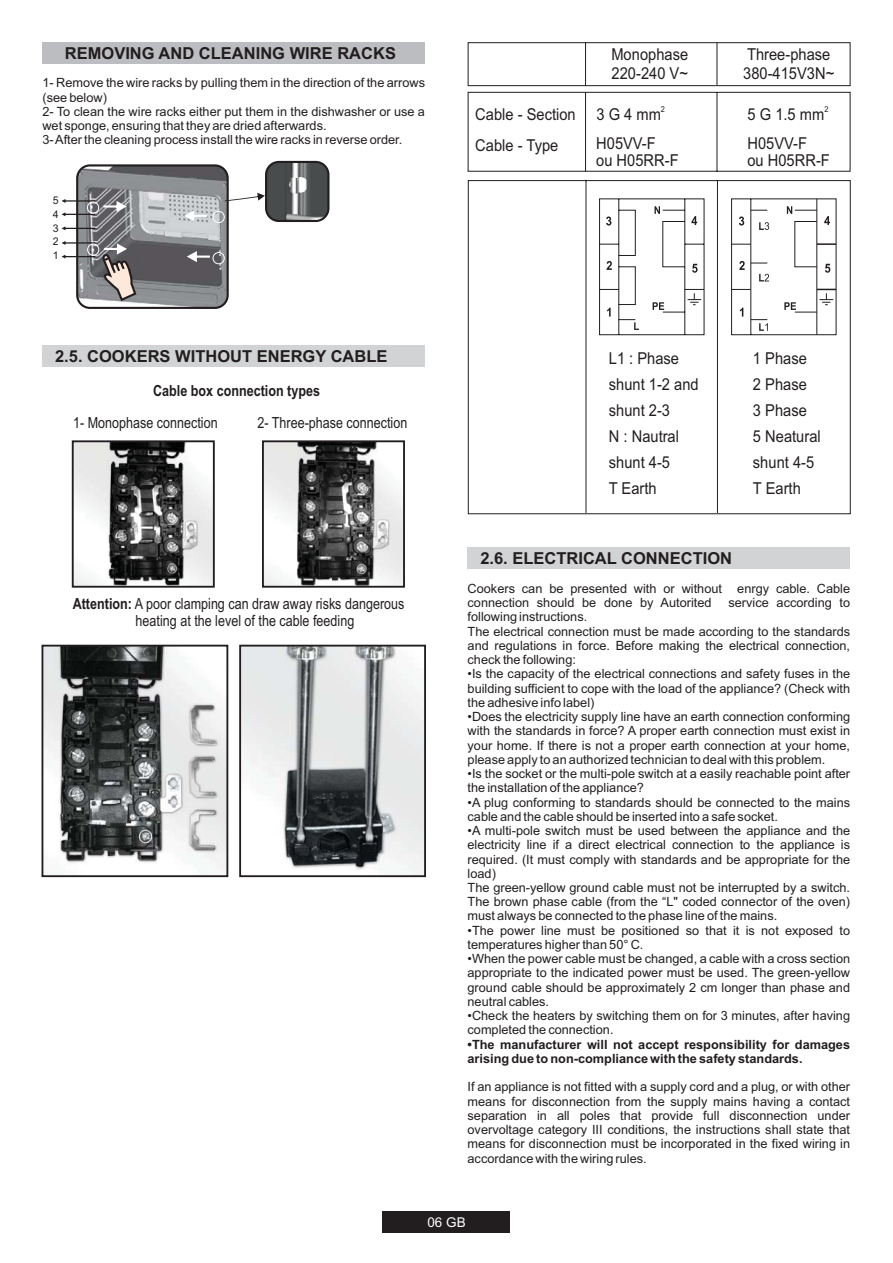
<style>
.page{position:relative;width:893px;height:1263px;background:#fff}
.page>*{position:absolute;margin:0;border:0;box-sizing:border-box;transform-origin:0 0}
.t1{font:700 16.5px "Arial";color:#221e1f}
.t2{font:16.35px/26.1px "Arial Narrow";color:#221e1f;scale:1.09 1}
.t3{font:15.3px/17.4px "Arial Narrow";color:#221e1f}
.t4{font:700 15.3px "Arial Narrow";color:#221e1f}
.t5{font:13.5px "Arial";color:#fff}
.t6{font:12.75px/14.2px "Arial";color:#221e1f}
.t7{font:700 12.75px/14.2px "Arial";color:#221e1f}
.t8{font:10.65px/13.6px "Arial";color:#221e1f;text-align:justify}
.t9{font:8.25px "Arial Narrow";color:#221e1f;scale:1.09 1}
.s1{font-weight:700}
</style>
<div class="page">
<div style="left:468px;top:547px;width:382px;height:22px;background:#d2d3d4"></div>
<div style="left:382px;top:1212px;width:128px;height:21px;background:#221e1f"></div>
<img style="left:265px;top:443px;width:137px;height:142px">
<div style="left:262px;top:440px;width:143px;height:148px;border:2px solid #221e1f"></div>
<img style="left:45px;top:648px;width:180px;height:222px">
<div style="left:42px;top:645px;width:186px;height:232px;border:2px solid #221e1f"></div>
<img style="left:75px;top:443px;width:137px;height:142px">
<div style="left:72px;top:440px;width:143px;height:148px;border:2px solid #221e1f"></div>
<img style="left:242px;top:648px;width:181px;height:226px">
<div style="left:239px;top:645px;width:187px;height:232px;border:2px solid #221e1f"></div>
<div style="left:42px;top:345px;width:383px;height:21px;background:#d2d3d4"></div>
<svg style="left:467px;top:42px;width:384px;height:473px"></svg>
<svg style="left:654px;top:206px;width:6px;height:8px"></svg>
<svg style="left:652px;top:302px;width:12px;height:8px"></svg>
<svg style="left:634px;top:322px;width:5px;height:8px"></svg>
<svg style="left:607px;top:308px;width:3px;height:9px"></svg>
<svg style="left:606px;top:261px;width:6px;height:9px"></svg>
<svg style="left:606px;top:217px;width:5px;height:9px"></svg>
<svg style="left:691px;top:216px;width:6px;height:9px"></svg>
<svg style="left:692px;top:264px;width:5px;height:9px"></svg>
<svg style="left:731px;top:198px;width:106px;height:137px"></svg>
<div style="left:42px;top:43px;width:383px;height:21px;background:#bcbdc0"></div>
<img style="left:77px;top:165px;width:151px;height:143px;border-radius:13px">
<div style="left:76px;top:164px;width:153px;height:145px;border:2px solid #221e1f;border-radius:13px"></div>
<img style="left:266px;top:162px;width:62px;height:59px;border-radius:13px">
<div style="left:265px;top:161px;width:64px;height:61px;border:2px solid #221e1f;border-radius:13px"></div>
<svg style="left:102px;top:243px;width:36px;height:60px;background:#8f8989"></svg>
<svg style="left:104px;top:201px;width:23px;height:11px"></svg>
<svg style="left:184px;top:210px;width:23px;height:11px"></svg>
<svg style="left:187px;top:251px;width:23px;height:11px"></svg>
<svg style="left:225px;top:193px;width:40px;height:8px"></svg>
<svg style="left:62px;top:199px;width:33px;height:4px"></svg>
<svg style="left:62px;top:212px;width:33px;height:4px"></svg>
<svg style="left:62px;top:226px;width:33px;height:4px"></svg>
<svg style="left:62px;top:241px;width:33px;height:4px"></svg>
<svg style="left:62px;top:255px;width:33px;height:4px"></svg>
<div style="left:87px;top:202px;width:12px;height:12px;border:1px solid #fff;border-radius:50%"></div>
<div style="left:87px;top:244px;width:12px;height:12px;border:1px solid #fff;border-radius:50%"></div>
<div style="left:213px;top:252px;width:12px;height:12px;border:1px solid #fff;border-radius:50%"></div>
<div style="left:213px;top:211px;width:12px;height:12px;border:1px solid #fff;border-radius:50%"></div>
<p class="t1" style="left:65px;top:47px;width:333px">REMOVING AND CLEANING WIRE RACKS</p>
<p class="t6" style="left:42px;top:77px;width:384px">1- Remove the wire racks by pulling them in the direction of the arrows (see below)<br>2- To clean the wire racks either put them in the dishwasher or use a wet sponge, ensuring that they are dried afterwards.<br>3- After the cleaning process install the wire racks in reverse order.</p>
<p class="t8" style="left:53px;top:195px;width:7px">5<br>4<br>3<br>2<br>1</p>
<p class="t1" style="left:55px;top:350px;width:334px">2.5. COOKERS WITHOUT ENERGY CABLE</p>
<p class="t4" style="left:153px;top:385px;width:168px">Cable box connection types</p>
<p class="t3" style="left:73px;top:416px;width:146px">1- Monophase connection</p>
<p class="t3" style="left:257px;top:416px;width:151px">2- Three-phase connection</p>
<p class="t3" style="left:136px;top:596px;width:270px;text-indent:-63px"><span class="s1">Attention:</span> A poor clamping can draw away risks dangerous heating at the level of the cable feeding</p>
<p class="t2" style="left:475px;top:101px;width:94px;line-height:30.8px">Cable - Section<br>Cable - Type</p>
<p class="t2" style="left:611px;top:47px;width:72px;line-height:18.6px">Monophase<br>220-240 V~</p>
<p class="t2" style="left:743px;top:47px;width:85px;line-height:18.6px">Three-phase<br>380-415V3N~</p>
<p class="t9" style="left:661px;top:106px;width:5px">2</p>
<p class="t2" style="left:596px;top:102px;width:61px;line-height:28.7px">3 G 4 mm<br>H05VV-F</p>
<p class="t2" style="left:596px;top:149px;width:77px">ou H05RR-F</p>
<p class="t9" style="left:824px;top:106px;width:5px">2</p>
<p class="t2" style="left:747px;top:102px;width:72px;line-height:28.7px">5 G 1.5 mm<br>H05VV-F</p>
<p class="t2" style="left:747px;top:149px;width:77px">ou H05RR-F</p>
<p class="t2" style="left:609px;top:346px;width:84px">L1 : Phase shunt 1-2 and shunt 2-3<br>N : Nautral shunt 4-5<br>T Earth</p>
<p class="t2" style="left:753px;top:347px;width:64px">1 Phase<br>2 Phase<br>3 Phase<br>5 Neatural shunt 4-5<br>T Earth</p>
<p class="t1" style="left:480px;top:553px;width:253px">2.6. ELECTRICAL CONNECTION</p>
<p class="t6" style="left:468px;top:583px;width:384px">Cookers can be presented with or without enrgy cable. Cable connection should be done by Autorited</p>
<p class="t6" style="left:728px;top:597px;width:123px">service according to</p>
<p class="t6" style="left:467px;top:611px;width:384px">following instructions.<br>The electrical connection must be made according to the standards and regulations in force. Before making the electrical connection, check the following:</p>
<p class="t6" style="left:467px;top:668px;width:384px;text-align:justify">•Is the capacity of the electrical connections and safety fuses in the building sufficient to cope with the load of the appliance? (Check with the adhesive info label)</p>
<p class="t6" style="left:467px;top:711px;width:384px;text-align:justify">•Does the electricity supply line have an earth connection conforming with the standards in force? A proper earth connection must exist in your home. If there is not a proper earth connection at your home, please apply to an authorized technician to deal with this problem.</p>
<p class="t6" style="left:467px;top:768px;width:384px">•Is the socket or the multi-pole switch at a easily reachable point after the installation of the appliance?</p>
<p class="t6" style="left:467px;top:796px;width:384px">•A plug conforming to standards should be connected to the mains cable and the cable should be inserted into a safe socket.</p>
<p class="t6" style="left:467px;top:825px;width:384px">•A multi-pole switch must be used between the appliance and the electricity line if a direct electrical connection to the appliance is required. (It must comply with standards and be appropriate for the load)<br>The green-yellow ground cable must not be interrupted by a switch.<br>The brown phase cable (from the “L" coded connector of the oven) must always be connected to the phase line of the mains.</p>
<p class="t6" style="left:467px;top:924px;width:384px">•The power line must be positioned so that it is not exposed to temperatures higher than 50° C.</p>
<p class="t6" style="left:467px;top:953px;width:384px;text-align:justify">•When the power cable must be changed, a cable with a cross section appropriate to the indicated power must be used. The green-yellow ground cable should be approximately 2 cm longer than phase and neutral cables.</p>
<p class="t6" style="left:467px;top:1010px;width:384px">•Check the heaters by switching them on for 3 minutes, after having completed the connection.</p>
<p class="t7" style="left:467px;top:1038px;width:384px">•The manufacturer will not accept responsibility for damages arising due to non-compliance with the safety standards.</p>
<p class="t6" style="left:467px;top:1081px;width:384px;text-align:justify">If an appliance is not fitted with a supply cord and a plug, or with other means for disconnection from the supply mains having a contact separation in all poles that provide full disconnection under overvoltage category III conditions, the instructions shall state that means for disconnection must be incorporated in the fixed wiring in accordance with the wiring rules.</p>
<p class="t5" style="left:427px;top:1218px;width:40px">06 GB</p>
</div>
